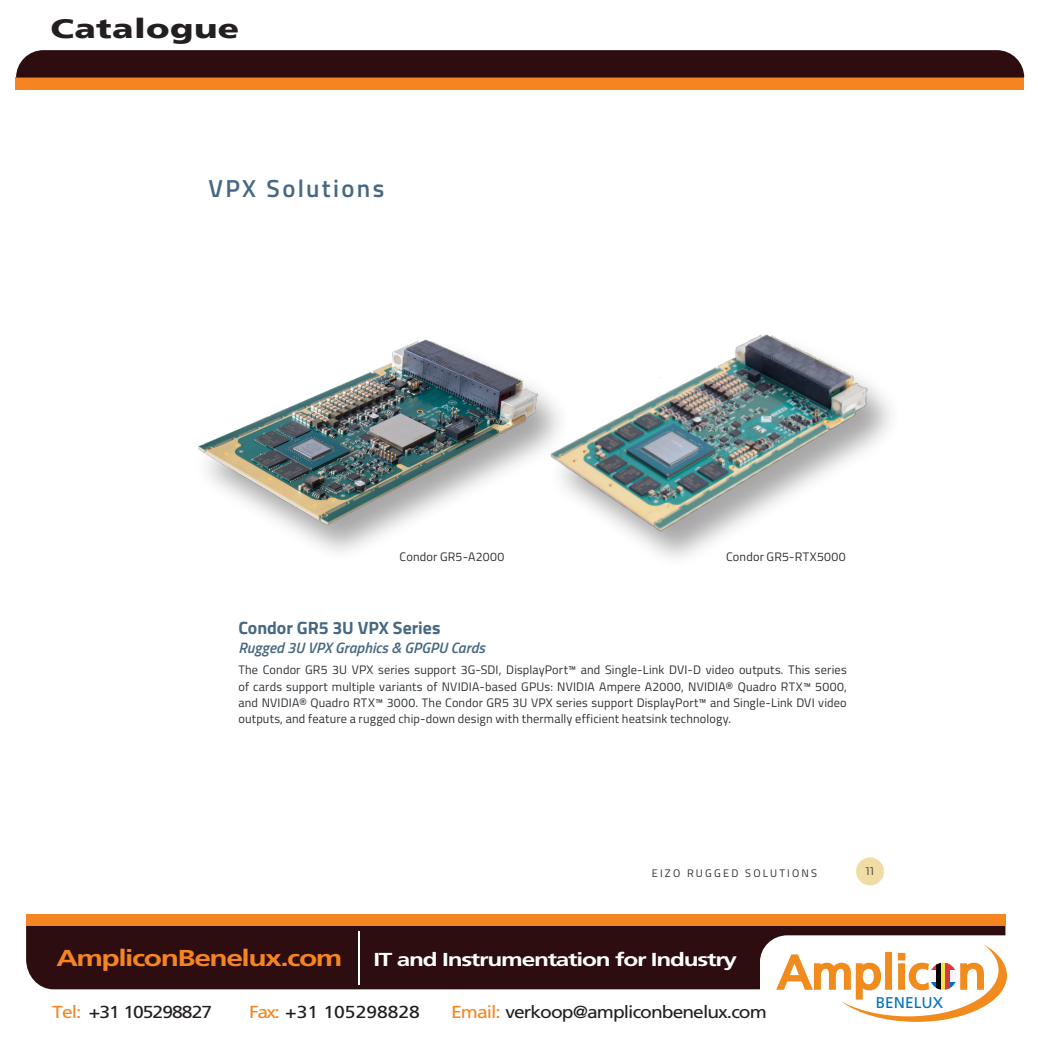
<style>
.page{position:relative;width:1040px;height:1040px;background:#fff}
.page>*{position:absolute;margin:0;border:0;box-sizing:border-box;transform-origin:0 0}
.t1{font:900 27.12px "Frutiger LT";letter-spacing:.01em;color:#231f20;scale:1.3 1}
.Heading{font:600 24.68px "Titillium Web";letter-spacing:.095em;color:#476882}
.t2{font:700 23.1px "Frutiger";letter-spacing:-.05em;color:#f58520;scale:1.3 1}
.t3{font:700 18.72px "Frutiger";letter-spacing:-.05em;color:#fff;scale:1.3 1}
.Headline_-_SemiBold__Align_Left{font:700 17.85px "Titillium Web";color:#476882}
.t4{font:17.32px "Frutiger";letter-spacing:-.05em;color:#231f20;scale:1.11 1}
.t5{font:17.32px "Frutiger";color:#201d1e;scale:1.11 1}
.t6{font:15.58px "Frutiger";color:#0072bc}
.Headline_-_SemiBold__Align_Left-2{font:italic 600 15.05px "Titillium Web";color:#476882}
.Body_Text_-_Regular__Justify{font:12.25px/16.4px "Titillium Web";letter-spacing:.01em;color:#2d3135;text-align:justify}
.Body_Text_-_Regular__Align_Center{font:12.25px "Titillium Web";letter-spacing:.01em;color:#2d3135}
.t7{font:11.03px "Titillium Web";letter-spacing:.2em;color:#2d3135}
.t8{font:11.03px "Montserrat";color:#2d3135}
.s1{color:#f58520}
</style>
<div class="page">
<div style="left:192px;top:339px;width:379px;height:224px;background:#231f20;opacity:.4"></div>
<img style="left:192px;top:339px;width:343px;height:199px">
<img style="left:535px;top:334px;width:356px;height:229px">
<div style="left:856px;top:857px;width:28px;height:28px;background:#f0dca5;border-radius:50%"></div>
<div style="left:16px;top:78px;width:1008px;height:12px;background:#f58520"></div>
<svg style="left:16px;top:50px;width:1008px;height:28px;background:#331313"></svg>
<div style="left:26px;top:926px;width:979px;height:63px;background:#2d0d0f"></div>
<div style="left:26px;top:914px;width:979px;height:12px;background:#f58520"></div>
<hr style="left:358px;top:931px;width:1px;height:53px;background:#fff">
<svg style="left:776px;top:944px;width:230px;height:77px"></svg>
<svg style="left:930px;top:963px;width:26px;height:7px"></svg>
<div style="left:929px;top:970px;width:27px;height:12px;background:#fcf8f9"></div>
<svg style="left:930px;top:982px;width:26px;height:6px"></svg>
<div style="left:936px;top:962px;width:5px;height:27px;background:#040503"></div>
<hr style="left:941px;top:962px;width:4px;height:27px;background:#f2e24e">
<hr style="left:945px;top:962px;width:4px;height:27px;background:#da3741">
<h1 class="t1" style="left:51px;top:12px;width:147px">Catalogue</h1>
<p class="Heading" style="left:208px;top:170px;width:177px">VPX Solutions</p>
<p class="Body_Text_-_Regular__Align_Center" style="left:399px;top:547px;width:106px">Condor GR5-A2000</p>
<p class="Body_Text_-_Regular__Align_Center" style="left:726px;top:547px;width:121px">Condor GR5-RTX5000</p>
<p class="Headline_-_SemiBold__Align_Left" style="left:238px;top:614px;width:203px">Condor GR5 3U VPX Series</p>
<p class="Headline_-_SemiBold__Align_Left-2" style="left:238px;top:636px;width:248px">Rugged 3U VPX Graphics &amp; GPGPU Cards</p>
<p class="Body_Text_-_Regular__Justify" style="left:238px;top:661px;width:610px">The Condor GR5 3U VPX series support 3G-SDI, DisplayPort™ and Single-Link DVI-D video outputs. This series of cards support multiple variants of NVIDIA-based GPUs: NVIDIA Ampere A2000, NVIDIA® Quadro RTX™ 5000, and NVIDIA® Quadro RTX™ 3000. The Condor GR5 3U VPX series support DisplayPort™ and Single-Link DVI video outputs, and feature a rugged chip-down design with thermally efficient heatsink technology.</p>
<p class="t7" style="left:652px;top:864px;width:167px">EIZO RUGGED SOLUTIONS</p>
<p class="t8" style="left:866px;top:863px;width:10px">11</p>
<h3 class="t2" style="left:56px;top:944px;width:222px">AmpliconBenelux.com</h3>
<h3 class="t3" style="left:373px;top:948px;width:281px">IT and Instrumentation for Industry</h3>
<h3 class="t4" style="left:52px;top:1001px;width:145px"><span class="s1">Tel:</span> +31 105298827</h3>
<h3 class="t5" style="left:249px;top:1001px;width:155px"><span class="s1">Fax:</span> +31 105298828</h3>
<h3 class="t4" style="left:451px;top:1001px;width:286px"><span class="s1">Email:</span> verkoop@ampliconbenelux.com</h3>
<p class="t6" style="left:875px;top:993px;width:69px">BENELUX</p>
</div>
